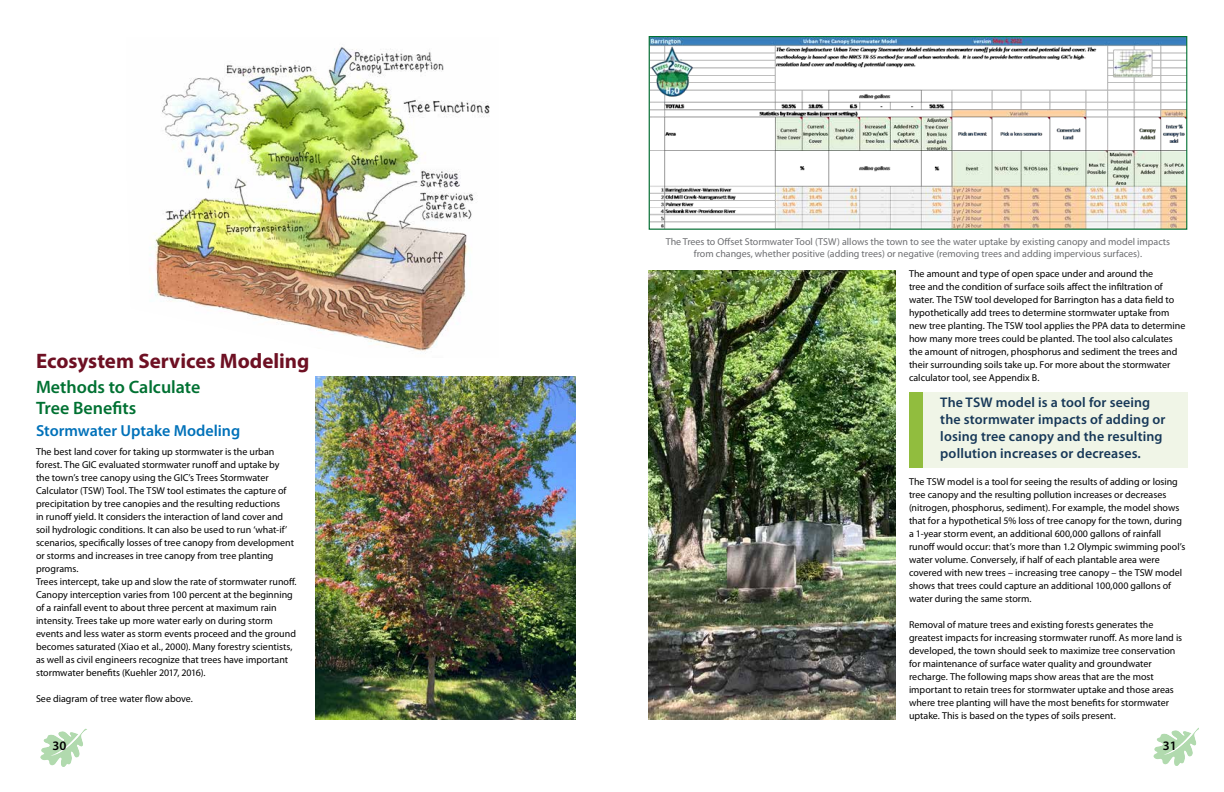
<style>
.page{position:relative;width:1224px;height:792px;background:#fff}
.page>*{position:absolute;margin:0;border:0;box-sizing:border-box;transform-origin:0 0}
.t1{font:700 21px "Myriad Pro";color:#6e1023}
.t2{font:600 18px/21px "Myriad Pro";color:#007132}
.t3{font:600 16px "Myriad Pro";color:#0071b9}
.t4{font:600 14px/17px "Myriad Pro";letter-spacing:.01em;color:#173858}
.t5{font:600 13px "Myriad Pro";color:#000}
.t6{font:10px/13px "Myriad Pro";color:#000}
.t7{font:10px/12px "Myriad Pro";color:#6d6e71;text-align:center}
</style>
<div class="page">
<svg style="left:1192px;top:728px;width:7px;height:7px"></svg>
<svg style="left:79px;top:729px;width:6px;height:7px"></svg>
<img style="left:154px;top:47px;width:336px;height:304px">
<img style="left:315px;top:377px;width:261px;height:343px">
<img style="left:651px;top:38px;width:534px;height:190px">
<div style="left:649px;top:36px;width:538px;height:194px;border:1px solid #007132"></div>
<img style="left:648px;top:271px;width:248px;height:449px">
<div style="left:909px;top:392px;width:279px;height:76px;background:#f0f5e7"></div>
<div style="left:909px;top:392px;width:14px;height:76px;background:#91bd3e"></div>
<h1 class="t1" style="left:36px;top:347px;width:275px">Ecosystem Services Modeling</h1>
<h2 class="t2" style="left:36px;top:376px;width:166px">Methods to Calculate<br>Tree Benefits</h2>
<h3 class="t3" style="left:36px;top:421px;width:206px">Stormwater Uptake Modeling</h3>
<p class="t6" style="left:36px;top:445px;width:262px">The best land cover for taking up stormwater is the urban forest. The GIC evaluated stormwater runoff and uptake by<br>the town’s tree canopy using the GIC’s Trees Stormwater Calculator (TSW) Tool. The TSW tool estimates the capture of precipitation by tree canopies and the resulting reductions<br>in runoff yield. It considers the interaction of land cover and soil hydrologic conditions. It can also be used to run ‘what-if’ scenarios, specifically losses of tree canopy from development or storms and increases in tree canopy from tree planting programs.<br>Trees intercept, take up and slow the rate of stormwater runoff.<br>Canopy interception varies from 100 percent at the beginning of a rainfall event to about three percent at maximum rain intensity. Trees take up more water early on during storm events and less water as storm events proceed and the ground becomes saturated (Xiao et al., 2000). Many forestry scientists, as well as civil engineers recognize that trees have important stormwater benefits (Kuehler 2017, 2016).</p>
<p class="t6" style="left:36px;top:692px;width:158px">See diagram of tree water flow above.</p>
<p class="t7" style="left:666px;top:236px;width:506px">The Trees to Offset Stormwater Tool (TSW) allows the town to see the water uptake by existing canopy and model impacts from changes, whether positive (adding trees) or negative (removing trees and adding impervious surfaces).</p>
<p class="t6" style="left:909px;top:267px;width:278px">The amount and type of open space under and around the<br>tree and the condition of surface soils affect the infiltration of water. The TSW tool developed for Barrington has a data field to hypothetically add trees to determine stormwater uptake from new tree planting. The TSW tool applies the PPA data to determine how many more trees could be planted. The tool also calculates the amount of nitrogen, phosphorus and sediment the trees and their surrounding soils take up. For more about the stormwater calculator tool, see Appendix B.</p>
<h3 class="t4" style="left:940px;top:394px;width:227px">The TSW model is a tool for seeing the stormwater impacts of adding or losing tree canopy and the resulting pollution increases or decreases.</h3>
<p class="t6" style="left:909px;top:475px;width:278px">The TSW model is a tool for seeing the results of adding or losing tree canopy and the resulting pollution increases or decreases (nitrogen, phosphorus, sediment). For example, the model shows that for a hypothetical 5% loss of tree canopy for the town, during a 1-year storm event, an additional 600,000 gallons of rainfall runoff would occur: that’s more than 1.2 Olympic swimming pool’s water volume. Conversely, if half of each plantable area were covered with new trees – increasing tree canopy – the TSW model shows that trees could capture an additional 100,000 gallons of water during the same storm.</p>
<p class="t6" style="left:909px;top:618px;width:275px">Removal of mature trees and existing forests generates the greatest impacts for increasing stormwater runoff. As more land is developed, the town should seek to maximize tree conservation for maintenance of surface water quality and groundwater recharge. The following maps show areas that are the most important to retain trees for stormwater uptake and those areas where tree planting will have the most benefits for stormwater uptake. This is based on the types of soils present.</p>
<h3 class="t5" style="left:53px;top:737px;width:15px">30</h3>
<h3 class="t5" style="left:1163px;top:737px;width:15px">31</h3>
</div>
